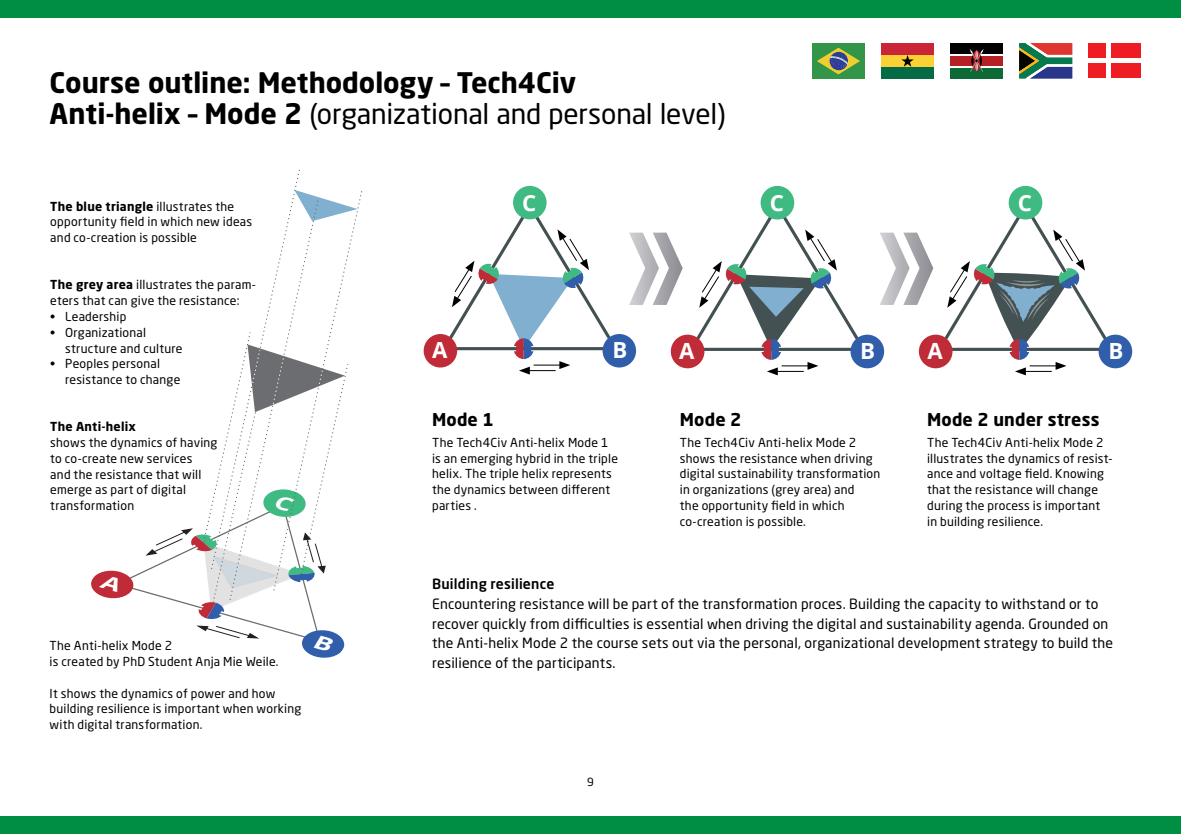
<style>
.page{position:relative;width:1181px;height:834px;background:#fff}
.page>*{position:absolute;margin:0;border:0;box-sizing:border-box;transform-origin:0 0}
.t1{font:700 28px/30.1px "Neo Sans Pro";color:#000}
.t2{font:700 22.22px "Open Sans";color:#fff}
.t3{font:700 17.5px "Neo Sans Pro";letter-spacing:.01em;color:#000}
.t4{font:14px/19.6px "Neo Sans Pro";letter-spacing:.015em;color:#000}
.t5{font:500 14px "Neo Sans Pro";letter-spacing:.015em;color:#000}
.t6{font:12.25px/15.8px "Neo Sans Pro";letter-spacing:.02em;color:#000}
.t7{font:700 12.25px "Neo Sans Pro";letter-spacing:.02em;color:#000}
.t8{font:11.2px "Neo Sans Pro";color:#000}
.s1{font-weight:400}
.s2{font-weight:700}
</style>
<div class="page">
<div style="left:0;top:0;width:1181px;height:17px;background:#008e42"></div>
<div style="left:0;top:816px;width:1181px;height:17px;background:#008e42"></div>
<svg style="left:1019px;top:43px;width:53px;height:35px;background:#6b6962"></svg>
<div style="left:950px;top:43px;width:53px;height:11px;background:#000"></div>
<div style="left:950px;top:55px;width:53px;height:11px;background:#b42024"></div>
<div style="left:950px;top:68px;width:53px;height:10px;background:#0d6a37"></div>
<svg style="left:969px;top:49px;width:14px;height:23px"></svg>
<div style="left:881px;top:43px;width:53px;height:12px;background:#cb2638"></div>
<div style="left:881px;top:55px;width:53px;height:12px;background:#fbd136"></div>
<div style="left:881px;top:67px;width:53px;height:11px;background:#056a46"></div>
<svg style="left:901px;top:55px;width:12px;height:12px"></svg>
<div style="left:812px;top:43px;width:53px;height:35px;background:#329547"></div>
<svg style="left:817px;top:48px;width:43px;height:26px"></svg>
<div style="left:1088px;top:43px;width:18px;height:15px;background:#ee1d23"></div>
<div style="left:1088px;top:63px;width:18px;height:15px;background:#ee1d23"></div>
<div style="left:1111px;top:43px;width:30px;height:15px;background:#ee1d23"></div>
<div style="left:1111px;top:63px;width:30px;height:15px;background:#ee1d23"></div>
<div style="left:424px;top:334px;width:33px;height:33px;background:#bf2b37;border-radius:50%"></div>
<div style="left:602px;top:334px;width:34px;height:33px;background:#305eab;border-radius:50%"></div>
<div style="left:513px;top:186px;width:33px;height:33px;background:#3fba82;border-radius:50%"></div>
<svg style="left:438px;top:201px;width:183px;height:173px"></svg>
<div style="left:850px;top:334px;width:34px;height:34px;background:#305eab;border-radius:50%"></div>
<div style="left:760px;top:186px;width:34px;height:33px;background:#3fba82;border-radius:50%"></div>
<div style="left:1098px;top:334px;width:34px;height:34px;background:#305eab;border-radius:50%"></div>
<div style="left:1008px;top:186px;width:34px;height:33px;background:#3fba82;border-radius:50%"></div>
<svg style="left:629px;top:201px;width:240px;height:174px"></svg>
<svg style="left:879px;top:201px;width:238px;height:174px"></svg>
<svg style="left:91px;top:169px;width:272px;height:489px"></svg>
<h1 class="t1" style="left:50px;top:67px;width:677px">Course outline: Methodology – Tech4Civ<br>Anti-helix – Mode 2 <span class="s1">(organizational and personal level)</span></h1>
<h2 class="t2" style="left:522px;top:187px;width:16px">C</h2>
<p class="t7" style="left:50px;top:198px;width:185px">The blue triangle <span class="s1">illustrates the</span></p>
<h2 class="t2" style="left:770px;top:187px;width:16px">C</h2>
<p class="t6" style="left:50px;top:214px;width:203px">opportunity field in which new ideas and co-creation is possible</p>
<p class="t6" style="left:50px;top:277px;width:207px"><span class="s2">The grey area</span> illustrates the param&shy;eters that can give the resistance:</p>
<p class="t6" style="left:50px;top:308px;width:78px">• Leadership</p>
<p class="t6" style="left:65px;top:324px;width:119px;text-indent:-15px">• Organizational structure and culture</p>
<p class="t6" style="left:65px;top:355px;width:117px;text-indent:-15px">• Peoples personal resistance to change</p>
<p class="t7" style="left:50px;top:419px;width:87px">The Anti-helix</p>
<p class="t6" style="left:50px;top:434px;width:169px">shows the dynamics of having to co-create new services<br>and the resistance that will emerge as part of digital transformation</p>
<h2 class="t2" style="left:432px;top:334px;width:17px">A</h2>
<h2 class="t2" style="left:612px;top:334px;width:16px">B</h2>
<h2 class="t2" style="left:679px;top:335px;width:17px">A</h2>
<h2 class="t2" style="left:860px;top:335px;width:16px">B</h2>
<h3 class="t3" style="left:432px;top:408px;width:63px">Mode 1</h3>
<p class="t6" style="left:432px;top:434px;width:187px">The Tech4Civ Anti-helix Mode 1 is an emerging hybrid in the triple helix. The triple helix represents the dynamics between different parties .</p>
<h3 class="t3" style="left:680px;top:408px;width:63px">Mode 2</h3>
<p class="t6" style="left:680px;top:434px;width:202px">The Tech4Civ Anti-helix Mode 2 shows the resistance when driving digital sustainability transformation in organizations (grey area) and<br>the opportunity field in which co-creation is possible.</p>
<h2 class="t2" style="left:1018px;top:187px;width:16px">C</h2>
<h2 class="t2" style="left:927px;top:335px;width:17px">A</h2>
<h2 class="t2" style="left:1108px;top:335px;width:16px">B</h2>
<h3 class="t3" style="left:927px;top:408px;width:174px">Mode 2 under stress</h3>
<p class="t6" style="left:927px;top:434px;width:187px">The Tech4Civ Anti-helix Mode 2 illustrates the dynamics of resist&shy;ance and voltage field. Knowing that the resistance will change during the process is important in building resilience.</p>
<p class="t6" style="left:50px;top:637px;width:230px">The Anti-helix Mode 2<br>is created by PhD Student Anja Mie Weile.</p>
<p class="t6" style="left:50px;top:684px;width:253px">It shows the dynamics of power and how building resilience is important when working with digital transformation.</p>
<p class="t5" style="left:432px;top:575px;width:124px">Building resilience</p>
<p class="t4" style="left:432px;top:593px;width:682px">Encountering resistance will be part of the transformation proces. Building the capacity to withstand or to recover quickly from difficulties is essential when driving the digital and sustainability agenda. Grounded on the Anti-helix Mode 2 the course sets out via the personal, organizational development strategy to build the resilience of the participants.</p>
<p class="t8" style="left:587px;top:775px;width:8px">9</p>
</div>
